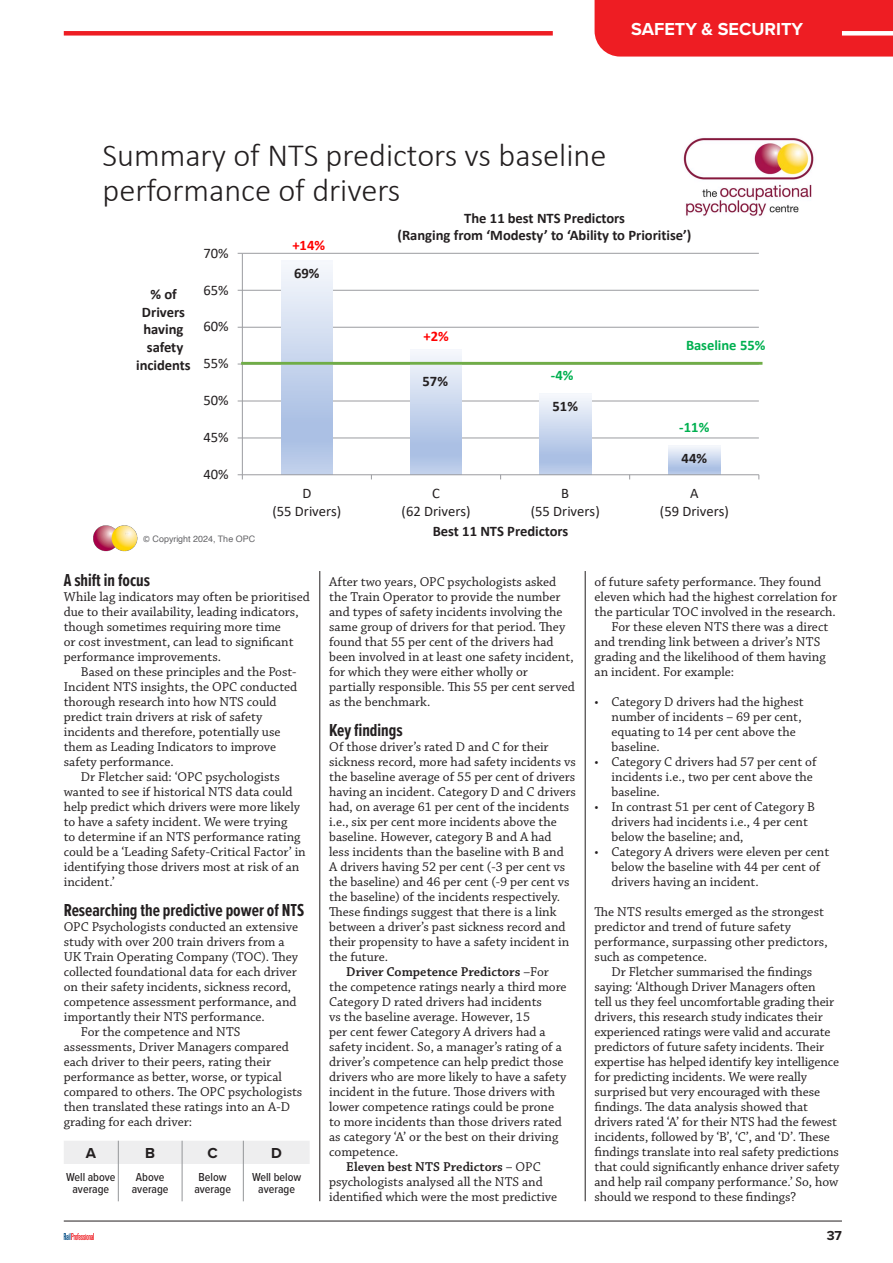
<style>
.page{position:relative;width:893px;height:1263px;background:#fff}
.page>*{position:absolute;margin:0;border:0;box-sizing:border-box;transform-origin:0 0}
.t1{font:300 32.4px/35.1px "Calibri";color:#231f20}
.TYPE{font:700 18px "Proxima Nova Ex Cn";color:#231f20}
.t2{font:700 18px "Proxima Nova";color:#fff}
.t3{font:700 15px "Proxima Nova";color:#231f20}
.t4{font:700 14.55px/17.9px "Calibri";letter-spacing:-.005em;color:#231f20;text-align:center}
.t5{font:14.55px/17.9px "Calibri";color:#231f20;text-align:center}
.t6{font:700 14.55px "Calibri";color:#00b050}
.t7{font:700 14.55px "Calibri";color:#f00}
.TYPE-2{font:13.5px/15px "Chaparral Pro";color:#231f20}
.t8{font:700 13.5px "Proxima Nova";color:#231f20}
.t9{font:500 12px/12px "Proxima Nova Cond";color:#231f20;text-align:center}
.t10{font:8.85px "Helvetica";letter-spacing:.005em;color:#636366}
.s1{font-family:"Calibri"}
.s2{font-weight:600}
</style>
<div class="page">
<svg style="left:64px;top:1233px;width:30px;height:7px"></svg>
<hr style="left:64px;top:1221px;width:778px;height:1px;background:#231f20">
<div style="left:595px;top:0;width:298px;height:57px;background:#ee1d23"></div>
<div style="left:64px;top:31px;width:489px;height:5px;background:#ee1d23"></div>
<div style="left:842px;top:31px;width:51px;height:5px;background:#fff"></div>
<div style="left:64px;top:1141px;width:246px;height:23px;background:#eeeeef"></div>
<hr style="left:118px;top:1164px;width:1px;height:37px;background:#939598">
<hr style="left:182px;top:1164px;width:1px;height:37px;background:#939598">
<hr style="left:243px;top:1164px;width:1px;height:37px;background:#939598">
<hr style="left:242px;top:438px;width:517px;height:1px;background:#9b9ca0">
<hr style="left:242px;top:401px;width:517px;height:1px;background:#9b9ca0">
<hr style="left:242px;top:327px;width:517px;height:1px;background:#9b9ca0">
<hr style="left:242px;top:290px;width:517px;height:1px;background:#9b9ca0">
<hr style="left:242px;top:253px;width:517px;height:1px;background:#9b9ca0">
<svg style="left:281px;top:265px;width:52px;height:209px;background:#c8d6ed"></svg>
<svg style="left:410px;top:352px;width:52px;height:122px;background:#c7d5ed"></svg>
<svg style="left:539px;top:396px;width:52px;height:78px;background:#c8d6ed"></svg>
<svg style="left:668px;top:445px;width:52px;height:29px;background:#cbd7ee"></svg>
<hr style="left:242px;top:253px;width:1px;height:222px;background:#9b9ca0">
<hr style="left:242px;top:474px;width:517px;height:1px;background:#9b9ca0">
<svg style="left:238px;top:474px;width:5px;height:5px"></svg>
<hr style="left:241px;top:362px;width:521px;height:3px;background:#70ad47">
<img style="left:683px;top:137px;width:131px;height:79px">
<img style="left:93px;top:525px;width:45px;height:27px">
<hr style="left:319px;top:571px;width:1px;height:630px;background:#231f20">
<hr style="left:585px;top:571px;width:1px;height:630px;background:#231f20">
<p class="t2" style="left:631px;top:16px;width:174px">SAFETY &amp; SECURITY</p>
<p class="t1" style="left:102px;top:138px;width:505px">Summary of NTS predictors vs baseline performance of drivers</p>
<p class="t4" style="left:136px;top:285px;width:56px">% of<br>Drivers having safety incidents</p>
<p class="t5" style="left:204px;top:243px;width:27px">70%</p>
<p class="t5" style="left:204px;top:280px;width:27px">65%</p>
<p class="t5" style="left:204px;top:317px;width:27px">60%</p>
<p class="t5" style="left:204px;top:354px;width:27px">55%</p>
<p class="t5" style="left:204px;top:391px;width:27px">50%</p>
<p class="t5" style="left:204px;top:428px;width:27px">45%</p>
<p class="t5" style="left:204px;top:465px;width:27px">40%</p>
<p class="t10" style="left:143px;top:532px;width:114px"><span class="s1">©</span> Copyright 2024, The OPC</p>
<p class="t7" style="left:292px;top:235px;width:34px">+14%</p>
<p class="t4" style="left:294px;top:264px;width:27px">69%</p>
<p class="t4" style="left:397px;top:209px;width:295px">The 11 best NTS Predictors<br>(Ranging from ‘Modesty’ to ‘Ability to Prioritise’)</p>
<p class="t7" style="left:423px;top:325px;width:27px">+2%</p>
<p class="t4" style="left:422px;top:372px;width:27px">57%</p>
<p class="t6" style="left:551px;top:365px;width:24px">-4%</p>
<p class="t4" style="left:552px;top:397px;width:27px">51%</p>
<p class="t6" style="left:686px;top:334px;width:81px">Baseline 55%</p>
<p class="t6" style="left:679px;top:417px;width:32px">-11%</p>
<p class="t4" style="left:682px;top:449px;width:27px">44%</p>
<p class="t5" style="left:272px;top:484px;width:70px">D<br>(55 Drivers)</p>
<p class="t5" style="left:402px;top:484px;width:70px">C<br>(62 Drivers)</p>
<p class="t5" style="left:531px;top:484px;width:70px">B<br>(55 Drivers)</p>
<p class="t5" style="left:660px;top:484px;width:70px">A<br>(59 Drivers)</p>
<p class="t4" style="left:433px;top:522px;width:137px">Best 11 NTS Predictors</p>
<p class="TYPE" style="left:64px;top:567px;width:88px">A shift in focus</p>
<p class="TYPE-2" style="left:64px;top:590px;width:248px">While lag indicators may often be prioritised due to their availability, leading indicators, though sometimes requiring more time<br>or cost investment, can lead to significant performance improvements.</p>
<p class="TYPE-2" style="left:64px;top:665px;width:235px;text-indent:17px">Based on these principles and the Post-Incident NTS insights, the OPC conducted thorough research into how NTS could predict train drivers at risk of safety incidents and therefore, potentially use them as Leading Indicators to improve safety performance.</p>
<p class="TYPE-2" style="left:64px;top:770px;width:244px;text-indent:17px">Dr Fletcher said: ‘OPC psychologists wanted to see if historical NTS data could help predict which drivers were more likely to have a safety incident. We were trying<br>to determine if an NTS performance rating could be a ‘Leading Safety-Critical Factor’ in identifying those drivers most at risk of an incident.’</p>
<p class="TYPE" style="left:64px;top:897px;width:242px">Researching the predictive power of NTS</p>
<p class="TYPE-2" style="left:64px;top:920px;width:236px">OPC Psychologists conducted an extensive study with over 200 train drivers from a UK Train Operating Company (TOC). They collected foundational data for each driver on their safety incidents, sickness record, competence assessment performance, and importantly their NTS performance.</p>
<p class="TYPE-2" style="left:64px;top:1025px;width:240px;text-indent:17px">For the competence and NTS assessments, Driver Managers compared each driver to their peers, rating their performance as better, worse, or typical compared to others. The OPC psychologists then translated these ratings into an A-D grading for each driver:</p>
<p class="t3" style="left:86px;top:1142px;width:12px">A</p>
<p class="t3" style="left:145px;top:1142px;width:11px">B</p>
<p class="t3" style="left:208px;top:1142px;width:12px">C</p>
<p class="t3" style="left:271px;top:1142px;width:12px">D</p>
<p class="t9" style="left:66px;top:1171px;width:51px">Well above average</p>
<p class="t9" style="left:132px;top:1171px;width:38px">Above average</p>
<p class="t9" style="left:194px;top:1171px;width:38px">Below average</p>
<p class="t9" style="left:252px;top:1171px;width:51px">Well below average</p>
<p class="TYPE-2" style="left:329px;top:575px;width:247px">After two years, OPC psychologists asked the Train Operator to provide the number and types of safety incidents involving the same group of drivers for that period. They found that 55 per cent of the drivers had been involved in at least one safety incident, for which they were either wholly or partially responsible. This 55 per cent served as the benchmark.</p>
<p class="TYPE" style="left:329px;top:717px;width:75px">Key findings</p>
<p class="TYPE-2" style="left:329px;top:740px;width:248px">Of those driver’s rated D and C for their sickness record, more had safety incidents vs the baseline average of 55 per cent of drivers having an incident. Category D and C drivers had, on average 61 per cent of the incidents i.e., six per cent more incidents above the baseline. However, category B and A had<br>less incidents than the baseline with B and<br>A drivers having 52 per cent (-3 per cent vs the baseline) and 46 per cent (-9 per cent vs the baseline) of the incidents respectively.<br>These findings suggest that there is a link between a driver’s past sickness record and their propensity to have a safety incident in the future.</p>
<p class="TYPE-2" style="left:329px;top:965px;width:239px;text-indent:17px"><span class="s2">Driver Competence Predictors</span> –For the competence ratings nearly a third more Category D rated drivers had incidents<br>vs the baseline average. However, 15<br>per cent fewer Category A drivers had a safety incident. So, a manager’s rating of a driver’s competence can help predict those drivers who are more likely to have a safety incident in the future. Those drivers with lower competence ratings could be prone to more incidents than those drivers rated as category ‘A’ or the best on their driving competence.</p>
<p class="TYPE-2" style="left:329px;top:1160px;width:230px;text-indent:17px"><span class="s2">Eleven best NTS Predictors</span> – OPC psychologists analysed all the NTS and identified which were the most predictive</p>
<p class="TYPE-2" style="left:595px;top:575px;width:244px">of future safety performance. They found eleven which had the highest correlation for the particular TOC involved in the research.</p>
<p class="TYPE-2" style="left:595px;top:620px;width:235px;text-indent:17px">For these eleven NTS there was a direct and trending link between a driver’s NTS grading and the likelihood of them having an incident. For example:</p>
<p class="TYPE-2" style="left:612px;top:695px;width:194px;text-indent:-17px">• Category D drivers had the highest number of incidents – 69 per cent, equating to 14 per cent above the baseline.</p>
<p class="TYPE-2" style="left:612px;top:755px;width:206px;text-indent:-17px">• Category C drivers had 57 per cent of incidents i.e., two per cent above the baseline.</p>
<p class="TYPE-2" style="left:612px;top:800px;width:205px;text-indent:-17px">• In contrast 51 per cent of Category B drivers had incidents i.e., 4 per cent below the baseline; and,</p>
<p class="TYPE-2" style="left:612px;top:845px;width:219px;text-indent:-17px">• Category A drivers were eleven per cent below the baseline with 44 per cent of drivers having an incident.</p>
<p class="TYPE-2" style="left:595px;top:905px;width:235px">The NTS results emerged as the strongest predictor and trend of future safety performance, surpassing other predictors, such as competence.</p>
<p class="TYPE-2" style="left:595px;top:965px;width:246px;text-indent:17px">Dr Fletcher summarised the findings saying: ‘Although Driver Managers often<br>tell us they feel uncomfortable grading their drivers, this research study indicates their experienced ratings were valid and accurate predictors of future safety incidents. Their expertise has helped identify key intelligence for predicting incidents. We were really surprised but very encouraged with these findings. The data analysis showed that drivers rated ‘A’ for their NTS had the fewest incidents, followed by ‘B’, ‘C’, and ‘D’. These findings translate into real safety predictions that could significantly enhance driver safety and help rail company performance.’ So, how should we respond to these findings?</p>
<p class="t8" style="left:827px;top:1225px;width:17px">37</p>
</div>
